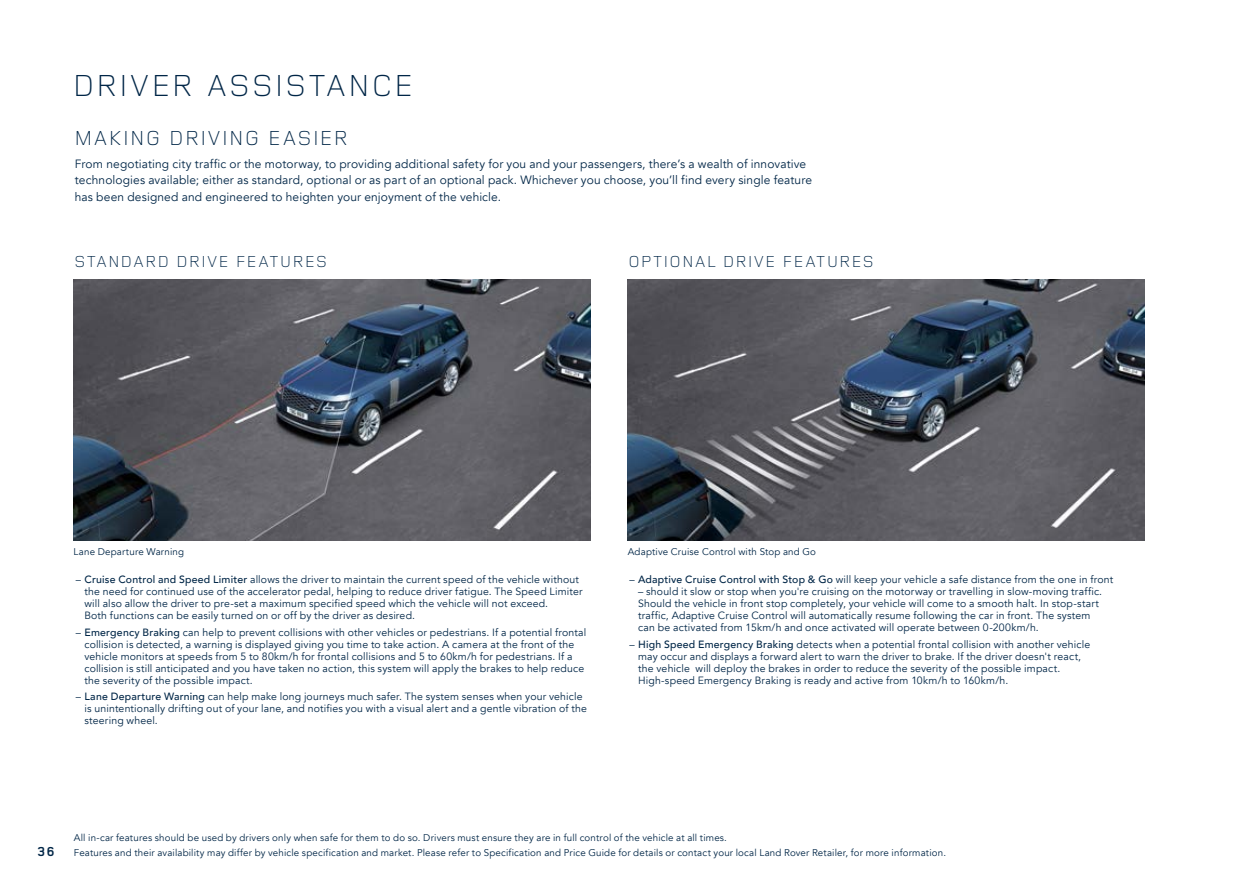
<style>
.page{position:relative;width:1255px;height:893px;background:#fff}
.page>*{position:absolute;margin:0;border:0;box-sizing:border-box;transform-origin:0 0}
.t1{font:300 31.5px "Land Rover Wide";letter-spacing:-.01em;color:#002647}
.t2{font:300 21px "Land Rover Wide";letter-spacing:-.005em;color:#002647}
.t3{font:300 16.5px "Land Rover Wide";letter-spacing:.005em;color:#002647}
.t4{font:700 13.5px "Land Rover Wide";color:#002647}
.t5{font:12px/16.5px "Avenir LT Com";letter-spacing:.01em;color:#002647}
.t6{font:10.5px/12px "Avenir LT Com";letter-spacing:.015em;color:#002647}
.t7{font:9.75px/14.7px "Avenir LT Com";letter-spacing:.02em;color:#002647}
.s1{font-weight:500}
</style>
<div class="page">
<img style="left:627px;top:279px;width:517px;height:261px">
<img style="left:74px;top:279px;width:517px;height:261px">
<h1 class="t1" style="left:72px;top:64px;width:344px">DRIVER ASSISTANCE</h1>
<h2 class="t2" style="left:74px;top:124px;width:276px">MAKING DRIVING EASIER</h2>
<p class="t5" style="left:75px;top:156px;width:738px">From negotiating city traffic or the motorway, to providing additional safety for you and your passengers, there’s a wealth of innovative technologies available; either as standard, optional or as part of an optional pack. Whichever you choose, you’ll find every single feature has been designed and engineered to heighten your enjoyment of the vehicle.</p>
<h3 class="t3" style="left:74px;top:250px;width:255px">STANDARD DRIVE FEATURES</h3>
<h3 class="t3" style="left:627px;top:250px;width:248px">OPTIONAL DRIVE FEATURES</h3>
<p class="t7" style="left:74px;top:545px;width:112px">Lane Departure Warning</p>
<p class="t7" style="left:627px;top:545px;width:190px">Adaptive Cruise Control with Stop and Go</p>
<p class="t6" style="left:84px;top:574px;width:499px;text-indent:-9px">– <span class="s1">Cruise Control and Speed Limiter</span> allows the driver to maintain the current speed of the vehicle without the need for continued use of the accelerator pedal, helping to reduce driver fatigue. The Speed Limiter will also allow the driver to pre-set a maximum specified speed which the vehicle will not exceed.<br>Both functions can be easily turned on or off by the driver as desired.</p>
<p class="t6" style="left:84px;top:626px;width:503px;text-indent:-9px">– <span class="s1">Emergency Braking</span> can help to prevent collisions with other vehicles or pedestrians. If a potential frontal collision is detected, a warning is displayed giving you time to take action. A camera at the front of the vehicle monitors at speeds from 5 to 80km/h for frontal collisions and 5 to 60km/h for pedestrians. If a collision is still anticipated and you have taken no action, this system will apply the brakes to help reduce the severity of the possible impact.</p>
<p class="t6" style="left:84px;top:690px;width:504px;text-indent:-9px">– <span class="s1">Lane Departure Warning</span> can help make long journeys much safer. The system senses when your vehicle is unintentionally drifting out of your lane, and notifies you with a visual alert and a gentle vibration of the steering wheel.</p>
<p class="t6" style="left:629px;top:574px;width:485px">– <span class="s1">Adaptive Cruise Control with Stop &amp; Go</span> will keep your vehicle a safe distance from the one in front</p>
<p class="t6" style="left:638px;top:586px;width:465px">– should it slow or stop when you're cruising on the motorway or travelling in slow-moving traffic.<br>Should the vehicle in front stop completely, your vehicle will come to a smooth halt. In stop-start traffic, Adaptive Cruise Control will automatically resume following the car in front. The system can be activated from 15km/h and once activated will operate between 0-200km/h.</p>
<p class="t6" style="left:638px;top:638px;width:453px;text-indent:-9px">– <span class="s1">High Speed Emergency Braking</span> detects when a potential frontal collision with another vehicle may occur and displays a forward alert to warn the driver to brake. If the driver doesn't react, the vehicle will deploy the brakes in order to reduce the severity of the possible impact.<br>High‑speed Emergency Braking is ready and active from 10km/h to 160km/h.</p>
<p class="t4" style="left:37px;top:842px;width:20px">36</p>
<p class="t7" style="left:74px;top:830px;width:873px">All in-car features should be used by drivers only when safe for them to do so. Drivers must ensure they are in full control of the vehicle at all times.<br>Features and their availability may differ by vehicle specification and market. Please refer to Specification and Price Guide for details or contact your local Land Rover Retailer, for more information.</p>
</div>
